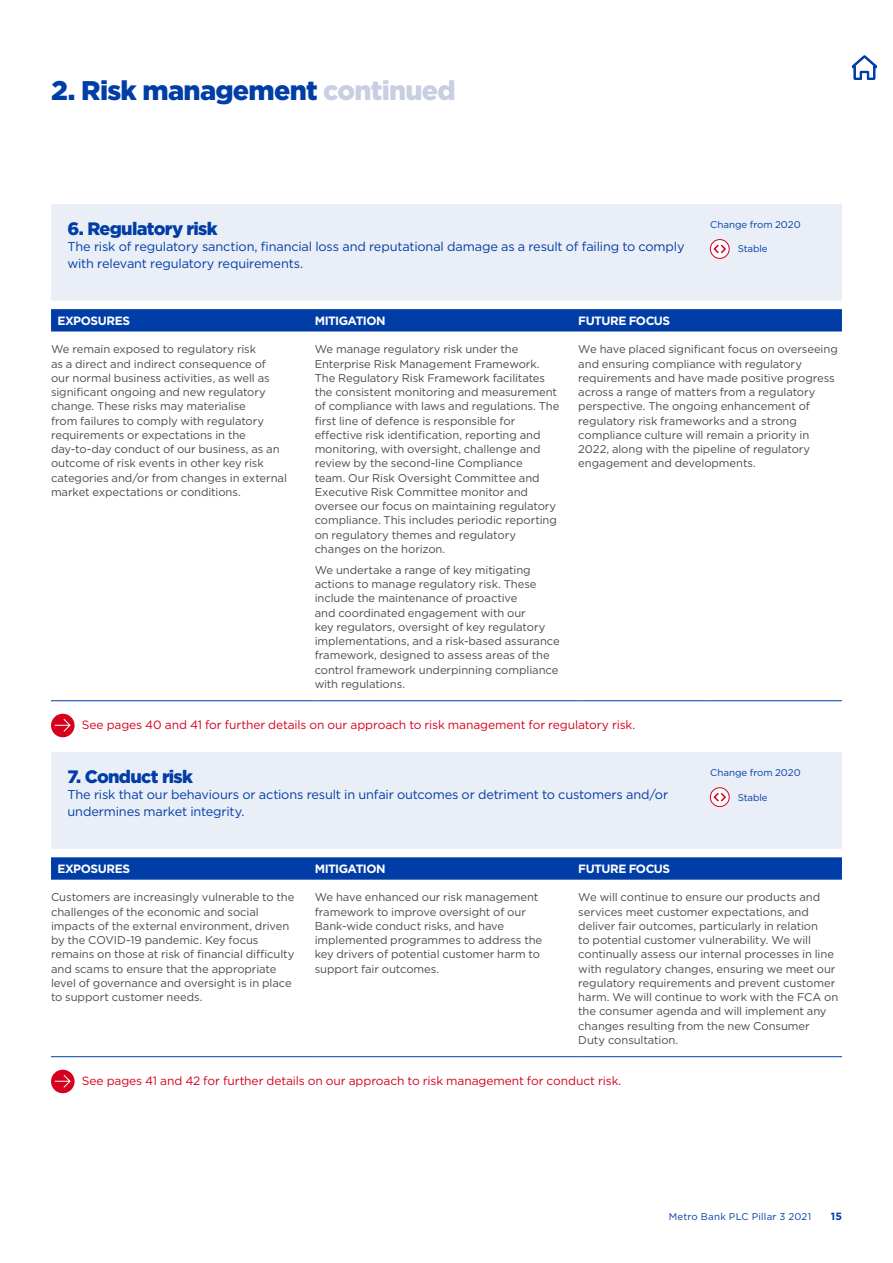
<style>
.page{position:relative;width:893px;height:1263px;background:#fff}
.page>*{position:absolute;margin:0;border:0;box-sizing:border-box;transform-origin:0 0}
.PageTitle_L4____18pt{font:900 27px "Gotham";letter-spacing:-.025em;color:#003da7}
.Highlights_Heading_L{font:900 18px "Gotham";letter-spacing:-.04em;color:#003da7}
.Bodytext_L1___Black{font:12.75px/16.5px "Gotham";letter-spacing:-.01em;color:#003da7}
.More_info_Find_detai{font:12px "Gotham";letter-spacing:-.005em;color:#d6001f}
.Headings_L1___Chart{font:700 12px "Gotham";letter-spacing:-.04em;color:#fff}
.Bodytext_L3___7_5pt{font:11.25px/14.2px "Gotham";letter-spacing:-.005em;color:#4b4b4d}
.t1{font:700 10.5px "Gotham";color:#003da7}
.Footnotes_6_5pt{font:9.75px "Gotham";color:#003da7}
.Footnotes_6_5pt-2{font:9.75px "Gotham";letter-spacing:.02em;color:#003da7}
.TableFigures_15mm_Cu{font:9.75px "Gotham";letter-spacing:-.015em;color:#003da7}
.s1{color:#c8cfe1}
</style>
<div class="page">
<svg style="left:852px;top:55px;width:25px;height:25px"></svg>
<div style="left:51px;top:204px;width:791px;height:97px;background:#eaeef7"></div>
<div style="left:51px;top:309px;width:791px;height:22px;background:#003da7"></div>
<hr style="left:51px;top:700px;width:264px;height:1px;background:#003da7">
<hr style="left:315px;top:700px;width:263px;height:1px;background:#003da7">
<hr style="left:578px;top:700px;width:132px;height:1px;background:#003da7">
<hr style="left:710px;top:700px;width:132px;height:1px;background:#003da7">
<svg style="left:710px;top:240px;width:19px;height:18px"></svg>
<div style="left:710px;top:239px;width:19px;height:20px;border:1px solid #d6001f;border-radius:50%"></div>
<svg style="left:712px;top:243px;width:15px;height:12px"></svg>
<div style="left:51px;top:714px;width:24px;height:23px;background:#d6001f;border-radius:50%"></div>
<svg style="left:54px;top:719px;width:17px;height:13px"></svg>
<div style="left:51px;top:752px;width:791px;height:97px;background:#eaeef7"></div>
<svg style="left:51px;top:857px;width:791px;height:23px;background:#0742a9"></svg>
<hr style="left:51px;top:1056px;width:264px;height:1px;background:#003da7">
<hr style="left:315px;top:1056px;width:263px;height:1px;background:#003da7">
<hr style="left:578px;top:1056px;width:132px;height:1px;background:#003da7">
<hr style="left:710px;top:1056px;width:132px;height:1px;background:#003da7">
<svg style="left:710px;top:788px;width:19px;height:18px"></svg>
<div style="left:710px;top:787px;width:19px;height:20px;border:1px solid #d6001f;border-radius:50%"></div>
<svg style="left:712px;top:791px;width:15px;height:12px"></svg>
<div style="left:51px;top:1070px;width:24px;height:23px;background:#d6001f;border-radius:50%"></div>
<svg style="left:54px;top:1074px;width:17px;height:14px"></svg>
<h1 class="PageTitle_L4____18pt" style="left:51px;top:72px;width:406px">2. Risk management <span class="s1">continued</span></h1>
<h1 class="Highlights_Heading_L" style="left:68px;top:216px;width:152px">6. Regulatory risk</h1>
<p class="Bodytext_L1___Black" style="left:68px;top:238px;width:618px">The risk of regulatory sanction, financial loss and reputational damage as a result of failing to comply with relevant regulatory requirements.</p>
<p class="Footnotes_6_5pt" style="left:710px;top:218px;width:92px">Change from 2020</p>
<p class="TableFigures_15mm_Cu" style="left:738px;top:243px;width:31px">Stable</p>
<p class="Headings_L1___Chart" style="left:57px;top:313px;width:74px">EXPOSURES</p>
<p class="Headings_L1___Chart" style="left:315px;top:313px;width:72px">MITIGATION</p>
<p class="Headings_L1___Chart" style="left:578px;top:313px;width:93px">FUTURE FOCUS</p>
<p class="Bodytext_L3___7_5pt" style="left:51px;top:342px;width:237px">We remain exposed to regulatory risk<br>as a direct and indirect consequence of our normal business activities, as well as significant ongoing and new regulatory change. These risks may materialise<br>from failures to comply with regulatory requirements or expectations in the day-to-day conduct of our business, as an outcome of risk events in other key risk categories and/or from changes in external market expectations or conditions.</p>
<p class="Bodytext_L3___7_5pt" style="left:315px;top:342px;width:246px">We manage regulatory risk under the Enterprise Risk Management Framework.<br>The Regulatory Risk Framework facilitates the consistent monitoring and measurement of compliance with laws and regulations. The first line of defence is responsible for effective risk identification, reporting and monitoring, with oversight, challenge and review by the second-line Compliance<br>team. Our Risk Oversight Committee and Executive Risk Committee monitor and oversee our focus on maintaining regulatory compliance. This includes periodic reporting on regulatory themes and regulatory changes on the horizon.</p>
<p class="Bodytext_L3___7_5pt" style="left:315px;top:563px;width:247px">We undertake a range of key mitigating actions to manage regulatory risk. These include the maintenance of proactive<br>and coordinated engagement with our<br>key regulators, oversight of key regulatory implementations, and a risk-based assurance framework, designed to assess areas of the control framework underpinning compliance with regulations.</p>
<p class="Bodytext_L3___7_5pt" style="left:578px;top:342px;width:261px">We have placed significant focus on overseeing and ensuring compliance with regulatory requirements and have made positive progress across a range of matters from a regulatory perspective. The ongoing enhancement of regulatory risk frameworks and a strong compliance culture will remain a priority in 2022, along with the pipeline of regulatory engagement and developments.</p>
<p class="More_info_Find_detai" style="left:82px;top:717px;width:555px">See pages 40 and 41 for further details on our approach to risk management for regulatory risk.</p>
<h1 class="Highlights_Heading_L" style="left:68px;top:764px;width:127px">7. Conduct risk</h1>
<p class="Bodytext_L1___Black" style="left:68px;top:786px;width:602px">The risk that our behaviours or actions result in unfair outcomes or detriment to customers and/or undermines market integrity.</p>
<p class="Footnotes_6_5pt" style="left:710px;top:767px;width:92px">Change from 2020</p>
<p class="TableFigures_15mm_Cu" style="left:738px;top:791px;width:31px">Stable</p>
<p class="Headings_L1___Chart" style="left:57px;top:861px;width:74px">EXPOSURES</p>
<p class="Headings_L1___Chart" style="left:315px;top:861px;width:72px">MITIGATION</p>
<p class="Headings_L1___Chart" style="left:578px;top:861px;width:93px">FUTURE FOCUS</p>
<p class="Bodytext_L3___7_5pt" style="left:51px;top:890px;width:245px">Customers are increasingly vulnerable to the challenges of the economic and social impacts of the external environment, driven by the COVID-19 pandemic. Key focus remains on those at risk of financial difficulty and scams to ensure that the appropriate level of governance and oversight is in place to support customer needs.</p>
<p class="Bodytext_L3___7_5pt" style="left:315px;top:890px;width:229px">We have enhanced our risk management framework to improve oversight of our Bank-wide conduct risks, and have implemented programmes to address the key drivers of potential customer harm to support fair outcomes.</p>
<p class="Bodytext_L3___7_5pt" style="left:578px;top:890px;width:262px">We will continue to ensure our products and services meet customer expectations, and deliver fair outcomes, particularly in relation<br>to potential customer vulnerability. We will continually assess our internal processes in line with regulatory changes, ensuring we meet our regulatory requirements and prevent customer harm. We will continue to work with the FCA on the consumer agenda and will implement any changes resulting from the new Consumer Duty consultation.</p>
<p class="More_info_Find_detai" style="left:82px;top:1073px;width:541px">See pages 41 and 42 for further details on our approach to risk management for conduct risk.</p>
<p class="Footnotes_6_5pt-2" style="left:669px;top:1210px;width:144px">Metro Bank PLC Pillar 3 2021</p>
<p class="t1" style="left:831px;top:1209px;width:13px">15</p>
</div>
